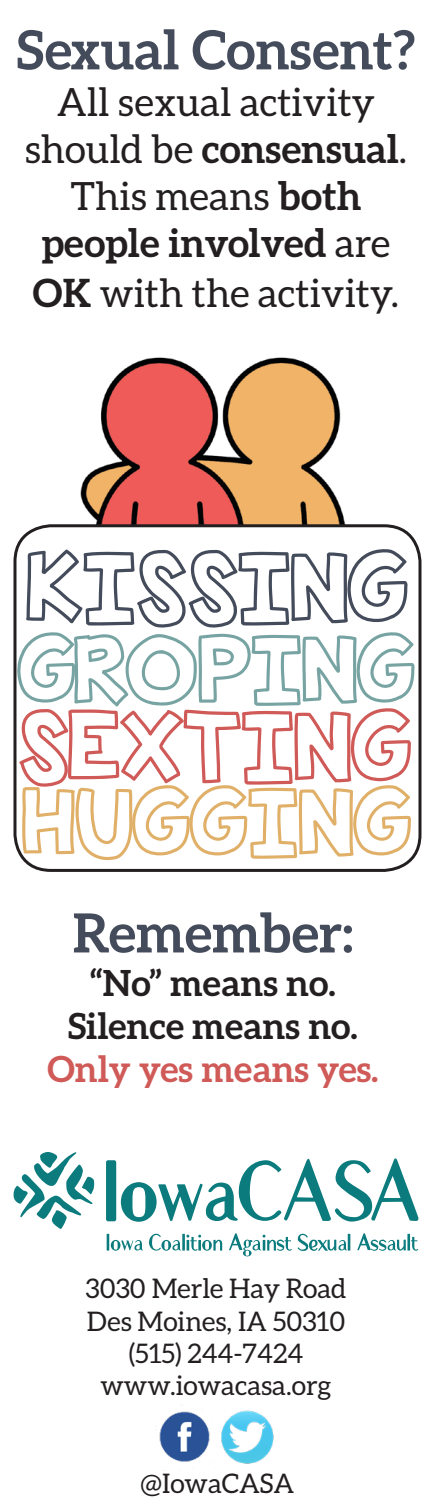
<style>
.page{position:relative;width:432px;height:1512px;background:#fff}
.page>*{position:absolute;margin:0;border:0;box-sizing:border-box;transform-origin:0 0}
.t1{font:81px "KB Stickto It";color:#cf5a57}
.t2{font:81px "KB Stickto It";color:#444b5b}
.t3{font:78px "KB Stickto It";color:#77a4a2}
.t4{font:78px "KB Stickto It";color:#e0b069}
.t5{font:700 54px "Aleo";color:#444b5b}
.t6{font:39px/46.8px "Aleo";color:#231f20;text-align:center}
.t7{font:700 36px "Aleo";color:#231f20}
.t8{font:700 36px "Aleo";color:#cf5a57}
.t9{font:27px "Aleo";color:#231f20}
.s1{font-weight:700}
</style>
<div class="page">
<img style="left:80px;top:357px;width:266px;height:167px">
<svg style="left:14px;top:1152px;width:80px;height:77px"></svg>
<div style="left:106px;top:1160px;width:10px;height:61px;background:#0b7b7d;border-radius:2px"></div>
<svg style="left:121px;top:1158px;width:297px;height:64px"></svg>
<svg style="left:107px;top:1234px;width:36px;height:17px"></svg>
<svg style="left:149px;top:1234px;width:73px;height:17px"></svg>
<svg style="left:357px;top:1233px;width:61px;height:18px"></svg>
<svg style="left:229px;top:1233px;width:63px;height:23px"></svg>
<svg style="left:298px;top:1234px;width:52px;height:17px"></svg>
<img style="left:159px;top:1411px;width:51px;height:60px">
<img style="left:221px;top:1410px;width:53px;height:54px">
<div style="left:14px;top:524px;width:408px;height:348px;border:3px solid #231f20;border-radius:36px"></div>
<p class="t5" style="left:17px;top:19px;width:400px">Sexual Consent?</p>
<p class="t6" style="left:25px;top:78px;width:384px">All sexual activity should be <span class="s1">consensual</span>.<br>This means <span class="s1">both people involved</span> are</p>
<p class="t6" style="left:33px;top:269px;width:368px"><span class="s1">OK</span> with the activity.</p>
<p class="t2" style="left:25px;top:549px;width:383px">KISSING</p>
<p class="t3" style="left:17px;top:632px;width:398px">GROPING</p>
<p class="t1" style="left:16px;top:708px;width:396px">SEXTING</p>
<p class="t4" style="left:22px;top:785px;width:390px">HUGGING</p>
<p class="t5" style="left:73px;top:902px;width:282px">Remember:</p>
<p class="t7" style="left:90px;top:962px;width:247px">“No” means no.</p>
<p class="t7" style="left:68px;top:1005px;width:291px">Silence means no.</p>
<p class="t8" style="left:47px;top:1048px;width:333px">Only yes means yes.</p>
<p class="t9" style="left:85px;top:1273px;width:263px">3030 Merle Hay Road</p>
<p class="t9" style="left:87px;top:1306px;width:260px">Des Moines, IA 50310</p>
<p class="t9" style="left:129px;top:1338px;width:176px">(515) 244-7424</p>
<p class="t9" style="left:101px;top:1371px;width:232px">www.iowacasa.org</p>
<p class="t9" style="left:141px;top:1468px;width:155px">@IowaCASA</p>
</div>
